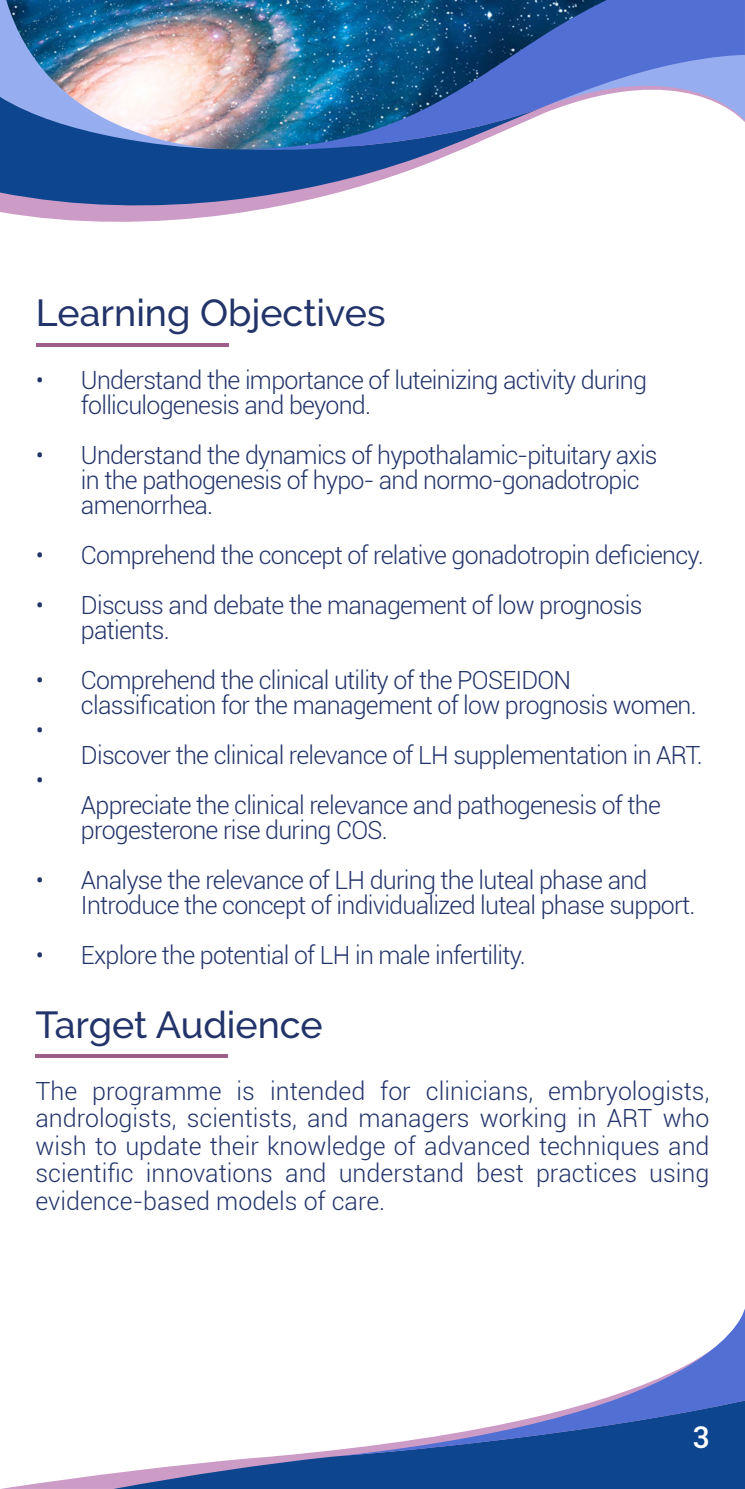
<style>
.page{position:relative;width:745px;height:1489px;background:#fff}
.page>*{position:absolute;margin:0;border:0;box-sizing:border-box;transform-origin:0 0}
.t1{font:500 37.5px "Raleway";color:#23346a}
.t2{font:500 30px "Roboto";color:#fff}
.t3{font:300 25px/25px "Roboto";letter-spacing:-.03em;color:#23346a}
</style>
<div class="page">
<svg style="left:7px;top:1473px;width:106px;height:15px"></svg>
<svg style="left:113px;top:1449px;width:631px;height:39px;background:#3e64a2"></svg>
<svg style="left:339px;top:1311px;width:405px;height:144px"></svg>
<img style="left:0;top:0;width:262px;height:222px">
<img style="left:0;top:0;width:223px;height:97px">
<svg style="left:0;top:97px;width:460px;height:112px;fill:#0d458f"></svg>
<img style="left:246px;top:0;width:498px;height:150px">
<hr style="left:36px;top:343px;width:192px;height:4px;background:#9f5e8a">
<hr style="left:35px;top:1054px;width:193px;height:4px;background:#9f5e8a">
<h1 class="t1" style="left:36px;top:291px;width:351px">Learning Objectives</h1>
<p class="t3" style="left:81px;top:366px;width:567px;text-indent:-45px">• Understand the importance of luteinizing activity during folliculogenesis and beyond.</p>
<p class="t3" style="left:81px;top:441px;width:578px;text-indent:-45px">• Understand the dynamics of hypothalamic-pituitary axis in the pathogenesis of hypo- and normo-gonadotropic amenorrhea.</p>
<p class="t3" style="left:36px;top:541px;width:668px">• Comprehend the concept of relative gonadotropin deficiency.</p>
<p class="t3" style="left:81px;top:591px;width:562px;text-indent:-45px">• Discuss and debate the management of low prognosis patients.</p>
<p class="t3" style="left:36px;top:666px;width:536px">• Comprehend the clinical utility of the POSEIDON</p>
<p class="t3" style="left:81px;top:691px;width:617px">classification for the management of low prognosis women.</p>
<p class="t3" style="left:36px;top:716px;width:10px">•</p>
<p class="t3" style="left:81px;top:741px;width:623px">Discover the clinical relevance of LH supplementation in ART.</p>
<p class="t3" style="left:36px;top:766px;width:10px">•</p>
<p class="t3" style="left:81px;top:791px;width:581px">Appreciate the clinical relevance and pathogenesis of the</p>
<p class="t3" style="left:81px;top:816px;width:308px">progesterone rise during COS.</p>
<p class="t3" style="left:81px;top:866px;width:615px;text-indent:-45px">• Analyse the relevance of LH during the luteal phase and<br>Introduce the concept of individualized luteal phase support.</p>
<p class="t3" style="left:36px;top:941px;width:491px">• Explore the potential of LH in male infertility.</p>
<h1 class="t1" style="left:35px;top:1002px;width:288px">Target Audience</h1>
<p class="t3" style="left:35px;top:1076px;width:675px;line-height:27.5px;text-align:justify">The programme is intended for clinicians, embryologists, andrologists, scientists, and managers working in ART who wish to update their knowledge of advanced techniques and scientific innovations and understand best practices using evidence-based models of care.</p>
<p class="t2" style="left:692px;top:1416px;width:19px">3</p>
</div>
